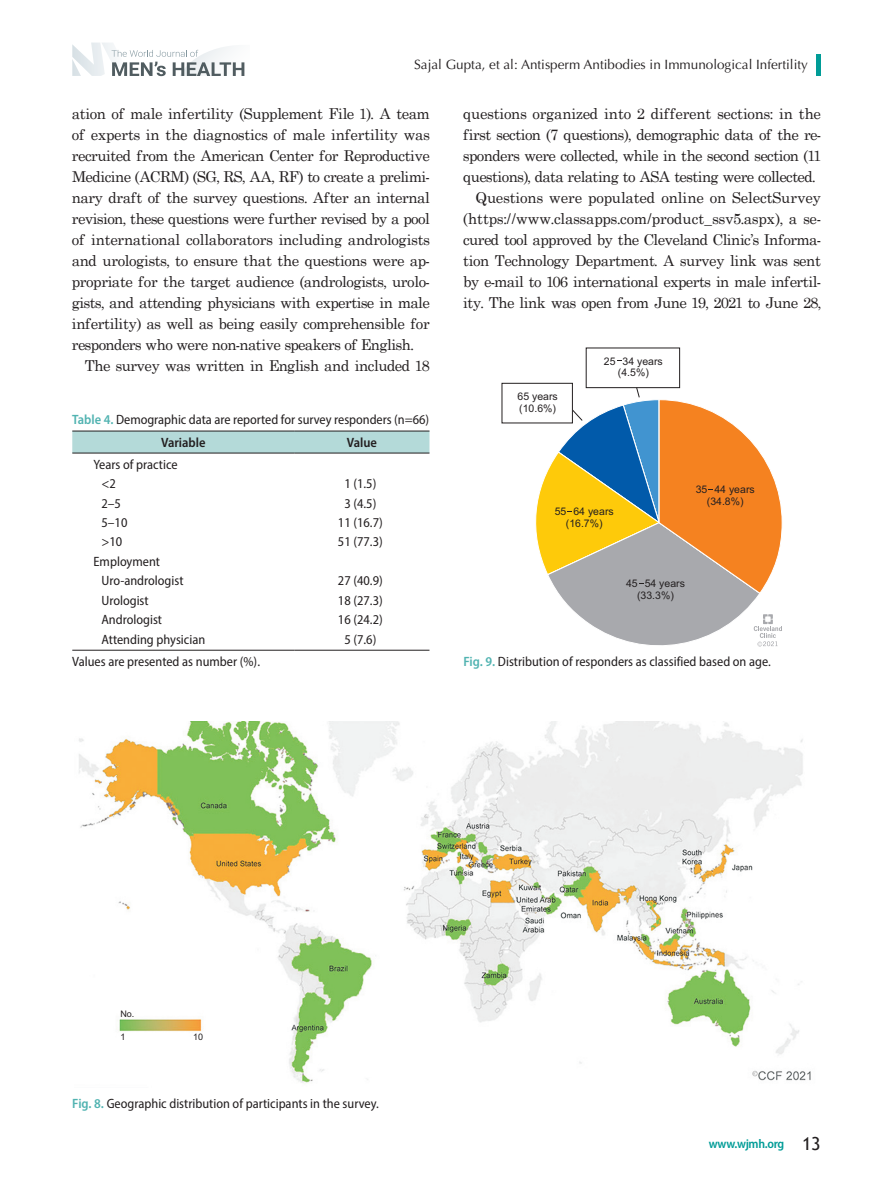
<style>
.page{position:relative;width:893px;height:1191px;background:#fff}
.page>*{position:absolute;margin:0;border:0;box-sizing:border-box;transform-origin:0 0}
.본문{font:15px/21px "Century Schoolbook";letter-spacing:-.04em;color:#231f20;text-align:justify}
.표본문{font:semi-condensed 13.5px "Myriad Pro";color:#231f20}
.그림설명{font:semi-condensed 13.5px "Myriad Pro";color:#231f20}
.t1{font:13.5px "Optima LT Std";color:#231f20}
.표항목{font:600 semi-condensed 13.5px "Myriad Pro";color:#231f20}
.t2{font:600 semi-condensed 12.75px "Myriad Pro";letter-spacing:-.025em;color:#009c97}
.t3{font:10.5px/11.7px "Arial";color:#231f20;text-align:center}
.t4{font:9px "Arial";color:#231f20}
.s1{font-weight:600;color:#51b3b1}
.s2{font-family:"Trebuchet MS";font-weight:400;font-stretch:normal;font-size:18px;color:#231f20}
</style>
<div class="page">
<div style="left:816px;top:54px;width:5px;height:21px;background:#009c97"></div>
<svg style="left:72px;top:43px;width:173px;height:33px"></svg>
<div style="left:72px;top:432px;width:357px;height:21px;background:#b4dad9"></div>
<hr style="left:72px;top:431px;width:222px;height:1px;background:#231f20">
<hr style="left:294px;top:431px;width:135px;height:1px;background:#231f20">
<hr style="left:72px;top:453px;width:222px;height:1px;background:#231f20">
<hr style="left:294px;top:453px;width:135px;height:1px;background:#231f20">
<hr style="left:72px;top:650px;width:222px;height:1px;background:#231f20">
<hr style="left:294px;top:650px;width:135px;height:1px;background:#231f20">
<div style="left:502px;top:383px;width:71px;height:40px;border:1px solid #231f20"></div>
<svg style="left:528px;top:382px;width:255px;height:264px"></svg>
<img style="left:79px;top:721px;width:732px;height:362px">
<p class="t1" style="left:414px;top:57px;width:395px">Sajal Gupta, et al: Antisperm Antibodies in Immunological Infertility</p>
<p class="본문" style="left:72px;top:102px;width:360px">ation of male infertility (Supplement File 1). A team of experts in the diagnostics of male infertility was recruited from the American Center for Reproductive Medicine (ACRM) (SG, RS, AA, RF) to create a prelimi&shy;nary draft of the survey questions. After an internal revision, these questions were further revised by a pool of international collaborators including andrologists and urologists, to ensure that the questions were ap&shy;propriate for the target audience (andrologists, urolo&shy;gists, and attending physicians with expertise in male infertility) as well as being easily comprehensible for responders who were non-native speakers of English.</p>
<p class="본문" style="left:85px;top:354px;width:347px">The survey was written in English and included 18</p>
<p class="표본문" style="left:72px;top:411px;width:358px"><span class="s1">Table 4.</span> Demographic data are reported for survey responders (n=66)</p>
<p class="표항목" style="left:161px;top:433px;width:46px">Variable</p>
<p class="표항목" style="left:347px;top:433px;width:32px">Value</p>
<p class="표본문" style="left:94px;top:456px;width:86px">Years of practice</p>
<p class="표본문" style="left:101px;top:475px;width:16px">&lt;2</p>
<p class="표본문" style="left:344px;top:475px;width:34px">1 (1.5)</p>
<p class="표본문" style="left:101px;top:495px;width:21px">2–5</p>
<p class="표본문" style="left:344px;top:495px;width:34px">3 (4.5)</p>
<p class="표본문" style="left:101px;top:514px;width:27px">5–10</p>
<p class="표본문" style="left:338px;top:514px;width:46px">11 (16.7)</p>
<p class="표본문" style="left:101px;top:533px;width:22px">&gt;10</p>
<p class="표본문" style="left:338px;top:533px;width:46px">51 (77.3)</p>
<p class="표본문" style="left:94px;top:553px;width:68px">Employment</p>
<p class="표본문" style="left:101px;top:572px;width:83px">Uro-andrologist</p>
<p class="표본문" style="left:338px;top:572px;width:46px">27 (40.9)</p>
<p class="표본문" style="left:101px;top:592px;width:49px">Urologist</p>
<p class="표본문" style="left:338px;top:592px;width:46px">18 (27.3)</p>
<p class="표본문" style="left:101px;top:611px;width:62px">Andrologist</p>
<p class="표본문" style="left:338px;top:611px;width:46px">16 (24.2)</p>
<p class="표본문" style="left:101px;top:631px;width:105px">Attending physician</p>
<p class="표본문" style="left:344px;top:631px;width:34px">5 (7.6)</p>
<p class="표본문" style="left:72px;top:653px;width:189px">Values are presented as number (%).</p>
<p class="본문" style="left:463px;top:102px;width:360px">questions organized into 2 different sections: in the first section (7 questions), demographic data of the re&shy;sponders were collected, while in the second section (11 questions), data relating to ASA testing were collected.</p>
<p class="본문" style="left:463px;top:186px;width:360px;text-indent:13px">Questions were populated online on SelectSurvey (https://www.classapps.com/product_ssv5.aspx), a se&shy;cured tool approved by the Cleveland Clinic’s Informa&shy;tion Technology Department. A survey link was sent by e-mail to 106 international experts in male infertil&shy;ity. The link was open from June 19, 2021 to June 28,</p>
<p class="t3" style="left:517px;top:391px;width:42px;text-align:left">65 years (10.6%)</p>
<p class="t3" style="left:604px;top:356px;width:60px">25 34 years (4.5%)</p>
<p class="t3" style="left:555px;top:506px;width:60px">55 64 years (16.7%)</p>
<p class="t3" style="left:696px;top:484px;width:60px">35 44 years (34.8%)</p>
<p class="t3" style="left:626px;top:578px;width:60px">45 54 years (33.3%)</p>
<p class="그림설명" style="left:463px;top:653px;width:309px"><span class="s1">Fig. 9.</span> Distribution of responders as classified based on age.</p>
<p class="t4" style="left:120px;top:1010px;width:16px">No.</p>
<p class="t4" style="left:120px;top:1033px;width:7px">1</p>
<p class="t4" style="left:193px;top:1033px;width:12px">10</p>
<p class="그림설명" style="left:72px;top:1095px;width:308px"><span class="s1">Fig. 8.</span> Geographic distribution of participants in the survey.</p>
<p class="t2" style="left:709px;top:1135px;width:113px">www.wjmh.org <span class="s2">13</span></p>
</div>
